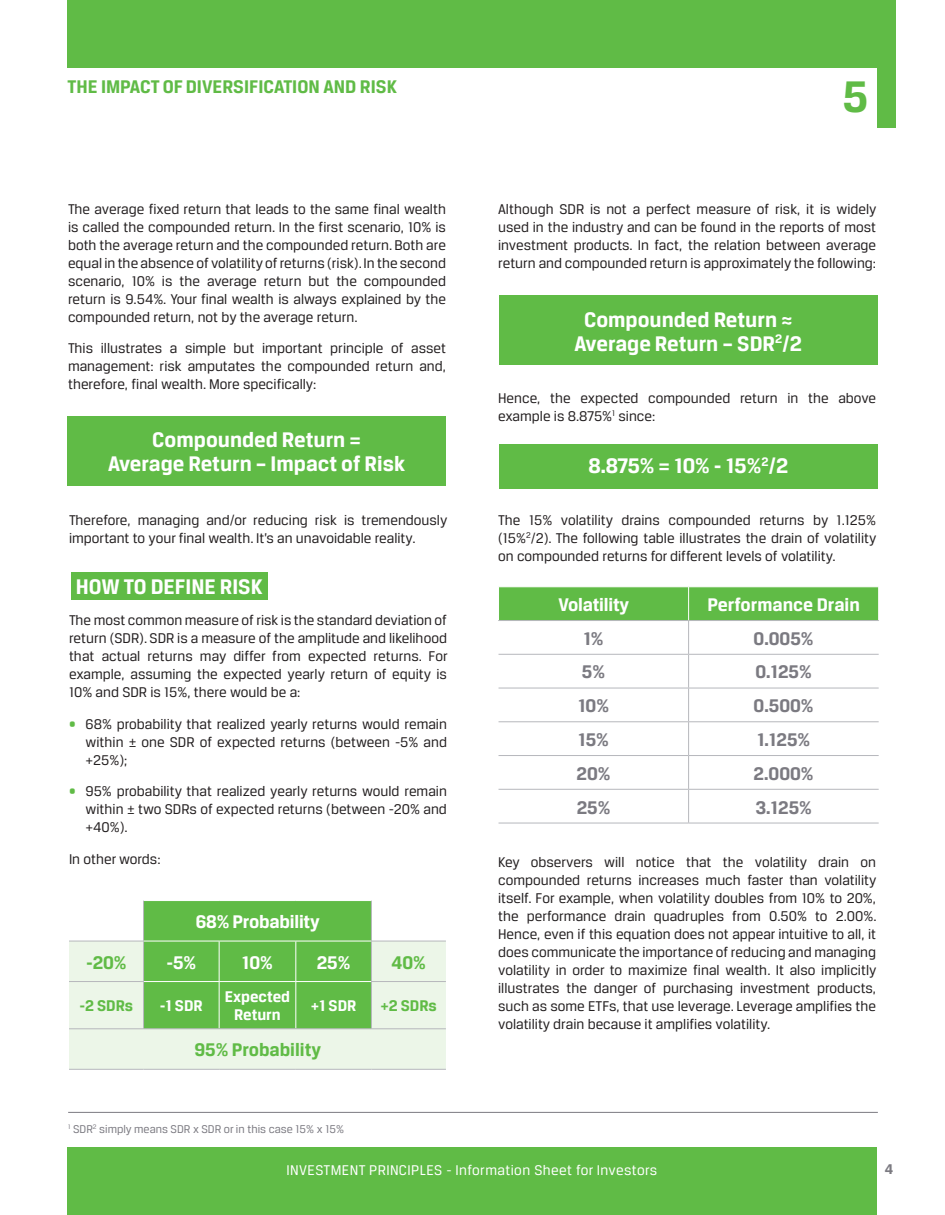
<style>
.page{position:relative;width:945px;height:1215px;background:#fff}
.page>*{position:absolute;margin:0;border:0;box-sizing:border-box;transform-origin:0 0}
.t1{font:700 47.1px "Breuer Text";color:#60bb46}
.t2{font:700 22.5px/24px "Breuer Text";color:#fff;text-align:center}
.t3{font:700 19.5px "Breuer Text";color:#60bb46}
.t4{font:700 19.5px "Breuer Text";color:#7b7a81}
.t5{font:700 19.5px "Breuer Text";letter-spacing:-.01em;color:#fff}
.t6{font:700 16.5px/18px "Breuer Text";color:#fff;text-align:center}
.t7{font:700 16.5px "Breuer Text";color:#60bb46}
.t8{font:15px/18px "Breuer Text";color:#231f20;text-align:justify}
.t9{font:15px "Breuer Text";letter-spacing:.025em;color:#fff}
.t10{font:700 15px "Breuer Text";color:#7b7a81}
.t11{font:12px "Breuer Text";color:#7b7a81}
.s1{color:#60bb46}
</style>
<div class="page">
<div style="left:68px;top:0;width:810px;height:68px;background:#60bb46"></div>
<div style="left:68px;top:1148px;width:810px;height:67px;background:#60bb46"></div>
<div style="left:877px;top:0;width:18px;height:127px;background:#60bb46"></div>
<div style="left:71px;top:572px;width:196px;height:27px;background:#60bb46"></div>
<div style="left:68px;top:416px;width:378px;height:69px;background:#60bb46"></div>
<div style="left:499px;top:296px;width:379px;height:69px;background:#60bb46"></div>
<div style="left:499px;top:444px;width:379px;height:45px;background:#60bb46"></div>
<div style="left:69px;top:942px;width:377px;height:127px;background:#ecf6e8"></div>
<div style="left:144px;top:901px;width:227px;height:127px;background:#60bb46"></div>
<hr style="left:371px;top:1028px;width:75px;height:1px;background:#b6b7bc">
<hr style="left:371px;top:982px;width:1px;height:46px;background:#b6b7bc">
<hr style="left:219px;top:941px;width:1px;height:40px;background:#fff">
<hr style="left:295px;top:941px;width:1px;height:40px;background:#fff">
<hr style="left:69px;top:941px;width:75px;height:1px;background:#b6b7bc">
<hr style="left:143px;top:941px;width:1px;height:40px;background:#b6b7bc">
<hr style="left:69px;top:981px;width:75px;height:1px;background:#b6b7bc">
<hr style="left:143px;top:901px;width:1px;height:40px;background:#b6b7bc">
<hr style="left:371px;top:941px;width:75px;height:1px;background:#b6b7bc">
<hr style="left:371px;top:941px;width:1px;height:40px;background:#b6b7bc">
<hr style="left:371px;top:981px;width:75px;height:1px;background:#b6b7bc">
<hr style="left:371px;top:901px;width:1px;height:40px;background:#b6b7bc">
<hr style="left:143px;top:982px;width:1px;height:46px;background:#b6b7bc">
<hr style="left:69px;top:1028px;width:75px;height:1px;background:#b6b7bc">
<hr style="left:69px;top:1069px;width:75px;height:1px;background:#b6b7bc">
<hr style="left:144px;top:1069px;width:75px;height:1px;background:#b6b7bc">
<hr style="left:219px;top:1069px;width:77px;height:1px;background:#b6b7bc">
<hr style="left:296px;top:1069px;width:75px;height:1px;background:#b6b7bc">
<hr style="left:371px;top:1069px;width:75px;height:1px;background:#b6b7bc">
<hr style="left:144px;top:981px;width:75px;height:1px;background:#fff">
<hr style="left:219px;top:981px;width:77px;height:1px;background:#fff">
<hr style="left:296px;top:981px;width:75px;height:1px;background:#fff">
<hr style="left:219px;top:982px;width:1px;height:46px;background:#fff">
<hr style="left:295px;top:982px;width:1px;height:46px;background:#fff">
<hr style="left:144px;top:941px;width:75px;height:1px;background:#fff">
<hr style="left:219px;top:941px;width:77px;height:1px;background:#fff">
<hr style="left:296px;top:941px;width:75px;height:1px;background:#fff">
<hr style="left:144px;top:1028px;width:75px;height:1px;background:#b6b7bc">
<hr style="left:219px;top:1028px;width:77px;height:1px;background:#b6b7bc">
<hr style="left:296px;top:1028px;width:75px;height:1px;background:#b6b7bc">
<hr style="left:68px;top:1112px;width:810px;height:1px;background:#7b7a81">
<div style="left:499px;top:588px;width:379px;height:32px;background:#60bb46"></div>
<hr style="left:498px;top:620px;width:191px;height:1px;background:#b6b7bc">
<hr style="left:689px;top:620px;width:190px;height:1px;background:#b6b7bc">
<hr style="left:499px;top:654px;width:190px;height:1px;background:#b6b7bc">
<hr style="left:689px;top:654px;width:190px;height:1px;background:#b6b7bc">
<hr style="left:499px;top:688px;width:190px;height:1px;background:#b6b7bc">
<hr style="left:689px;top:688px;width:190px;height:1px;background:#b6b7bc">
<hr style="left:499px;top:721px;width:190px;height:1px;background:#b6b7bc">
<hr style="left:689px;top:721px;width:190px;height:1px;background:#b6b7bc">
<hr style="left:499px;top:755px;width:190px;height:1px;background:#b6b7bc">
<hr style="left:689px;top:755px;width:190px;height:1px;background:#b6b7bc">
<hr style="left:499px;top:789px;width:190px;height:1px;background:#b6b7bc">
<hr style="left:689px;top:789px;width:190px;height:1px;background:#b6b7bc">
<hr style="left:499px;top:823px;width:190px;height:1px;background:#b6b7bc">
<hr style="left:689px;top:823px;width:190px;height:1px;background:#b6b7bc">
<hr style="left:688px;top:621px;width:1px;height:33px;background:#b6b7bc">
<hr style="left:688px;top:655px;width:1px;height:33px;background:#b6b7bc">
<hr style="left:688px;top:688px;width:1px;height:33px;background:#b6b7bc">
<hr style="left:688px;top:722px;width:1px;height:33px;background:#b6b7bc">
<hr style="left:688px;top:756px;width:1px;height:33px;background:#b6b7bc">
<hr style="left:688px;top:790px;width:1px;height:33px;background:#b6b7bc">
<hr style="left:688px;top:587px;width:1px;height:33px;background:#fff">
<h3 class="t3" style="left:68px;top:76px;width:331px">THE IMPACT OF DIVERSIFICATION AND RISK</h3>
<h1 class="t1" style="left:843px;top:71px;width:27px">5</h1>
<p class="t8" style="left:68px;top:200px;width:380px">The average fixed return that leads to the same final wealth is called the compounded return. In the first scenario, 10% is both the average return and the compounded return. Both are equal in the absence of volatility of returns (risk). In the second scenario, 10% is the average return but the compounded return is 9.54%. Your final wealth is always explained by the compounded return, not by the average return.</p>
<p class="t8" style="left:68px;top:339px;width:380px">This illustrates a simple but important principle of asset management: risk amputates the compounded return and, therefore, final wealth. More specifically:</p>
<h2 class="t2" style="left:108px;top:428px;width:299px">Compounded Return =<br>Average Return – Impact of Risk</h2>
<p class="t8" style="left:69px;top:511px;width:380px">Therefore, managing and/or reducing risk is tremendously important to your final wealth. It’s an unavoidable reality.</p>
<h2 class="t2" style="left:76px;top:574px;width:188px">HOW TO DEFINE RISK</h2>
<p class="t8" style="left:69px;top:611px;width:380px">The most common measure of risk is the standard deviation of return (SDR). SDR is a measure of the amplitude and likelihood that actual returns may differ from expected returns. For example, assuming the expected yearly return of equity is 10% and SDR is 15%, there would be a:</p>
<p class="t8" style="left:86px;top:715px;width:363px;text-indent:-16px"><span class="s1">•</span> 68% probability that realized yearly returns would remain within ± one SDR of expected returns (between -5% and +25%);</p>
<p class="t8" style="left:86px;top:782px;width:363px;text-indent:-16px"><span class="s1">•</span> 95% probability that realized yearly returns would remain within ± two SDRs of expected returns (between -20% and +40%).</p>
<p class="t8" style="left:69px;top:850px;width:93px">In other words:</p>
<h3 class="t5" style="left:196px;top:911px;width:126px">68% Probability</h3>
<h3 class="t3" style="left:86px;top:952px;width:42px">-20%</h3>
<h3 class="t5" style="left:167px;top:952px;width:31px">-5%</h3>
<h3 class="t5" style="left:242px;top:952px;width:33px">10%</h3>
<h3 class="t5" style="left:317px;top:952px;width:35px">25%</h3>
<h3 class="t3" style="left:391px;top:952px;width:36px">40%</h3>
<p class="t7" style="left:79px;top:997px;width:55px">-2 SDRs</p>
<p class="t6" style="left:160px;top:997px;width:44px">-1 SDR</p>
<p class="t6" style="left:225px;top:988px;width:67px">Expected<br>Return</p>
<p class="t6" style="left:311px;top:997px;width:47px">+1 SDR</p>
<p class="t7" style="left:380px;top:997px;width:58px">+2 SDRs</p>
<h3 class="t3" style="left:194px;top:1039px;width:128px">95% Probability</h3>
<p class="t8" style="left:498px;top:200px;width:380px">Although SDR is not a perfect measure of risk, it is widely used in the industry and can be found in the reports of most investment products. In fact, the relation between average return and compounded return is approximately the following:</p>
<h2 class="t2" style="left:575px;top:307px;width:229px">Compounded Return ≈<br>Average Return – SDR<sup>2</sup>/2</h2>
<p class="t8" style="left:498px;top:389px;width:380px">Hence, the expected compounded return in the above example is 8.875%<sup>1</sup> since:</p>
<h2 class="t2" style="left:588px;top:454px;width:202px">8.875% = 10% - 15%<sup>2</sup>/2</h2>
<p class="t8" style="left:498px;top:511px;width:380px">The 15% volatility drains compounded returns by 1.125% (15%<sup>2</sup>/2). The following table illustrates the drain of volatility on compounded returns for different levels of volatility.</p>
<h3 class="t5" style="left:559px;top:594px;width:72px">Volatility</h3>
<h3 class="t5" style="left:707px;top:594px;width:154px">Performance Drain</h3>
<h3 class="t4" style="left:583px;top:628px;width:22px">1%</h3>
<h3 class="t4" style="left:754px;top:628px;width:62px">0.005%</h3>
<h3 class="t4" style="left:582px;top:661px;width:25px">5%</h3>
<h3 class="t4" style="left:755px;top:661px;width:58px">0.125%</h3>
<h3 class="t4" style="left:578px;top:695px;width:33px">10%</h3>
<h3 class="t4" style="left:754px;top:695px;width:62px">0.500%</h3>
<h3 class="t4" style="left:578px;top:729px;width:32px">15%</h3>
<h3 class="t4" style="left:757px;top:729px;width:55px">1.125%</h3>
<h3 class="t4" style="left:577px;top:763px;width:36px">20%</h3>
<h3 class="t4" style="left:754px;top:763px;width:62px">2.000%</h3>
<h3 class="t4" style="left:577px;top:796px;width:35px">25%</h3>
<h3 class="t4" style="left:755px;top:796px;width:58px">3.125%</h3>
<p class="t8" style="left:498px;top:853px;width:380px">Key observers will notice that the volatility drain on compounded returns increases much faster than volatility itself. For example, when volatility doubles from 10% to 20%, the performance drain quadruples from 0.50% to 2.00%.<br>Hence, even if this equation does not appear intuitive to all, it does communicate the importance of reducing and managing volatility in order to maximize final wealth. It also implicitly illustrates the danger of purchasing investment products, such as some ETFs, that use leverage. Leverage amplifies the volatility drain because it amplifies volatility.</p>
<p class="t11" style="left:68px;top:1122px;width:277px"><sup>1</sup> SDR<sup>2</sup> simply means SDR x SDR or in this case 15% x 15%</p>
<p class="t9" style="left:287px;top:1162px;width:372px">INVESTMENT PRINCIPLES - Information Sheet for Investors</p>
<p class="t10" style="left:885px;top:1161px;width:10px">4</p>
</div>
